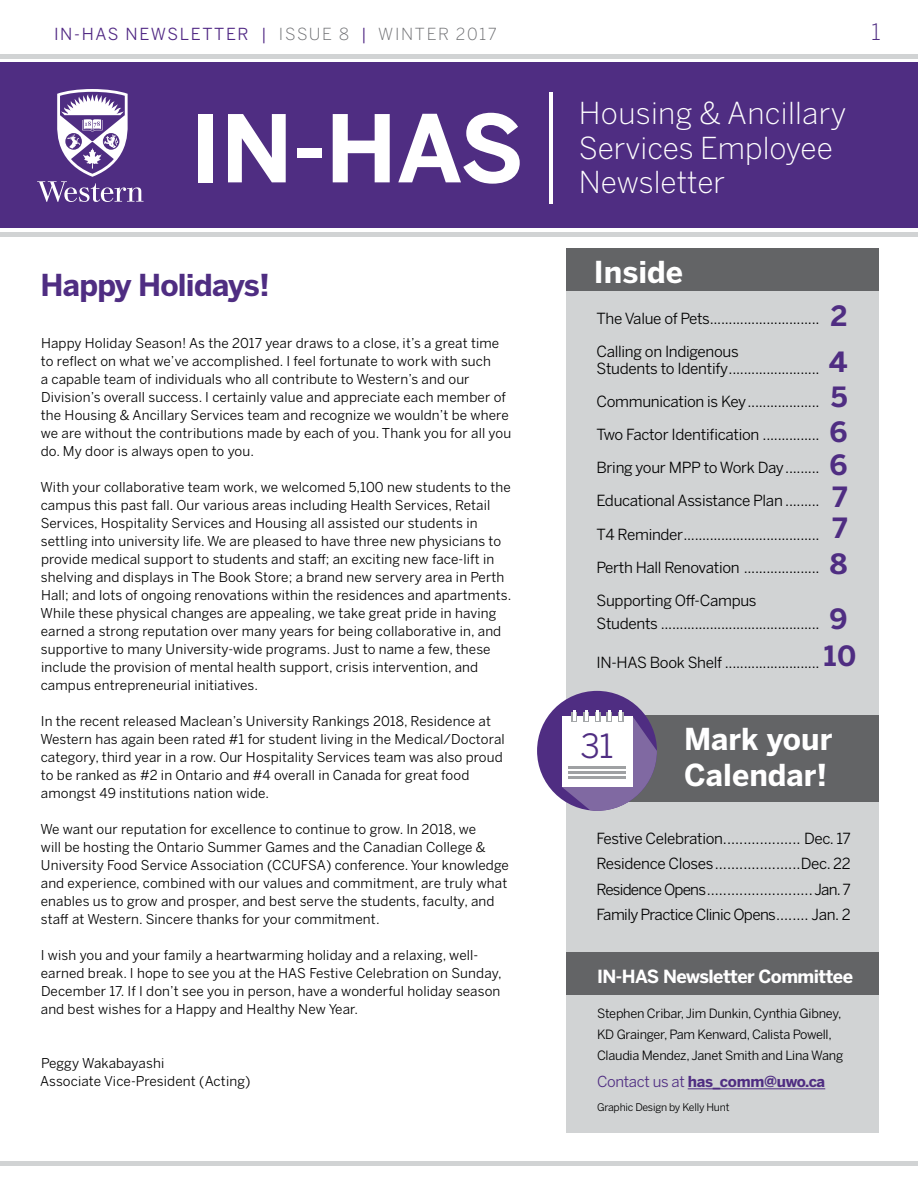
<style>
.page{position:relative;width:918px;height:1188px;background:#fff}
.page>*{position:absolute;margin:0;border:0;box-sizing:border-box;transform-origin:0 0}
.t1{font:700 92.4px "Benton Sans";color:#fff}
.t2{font:33.15px "Benton Sans";color:#4f2d82}
.t3{font:300 30px/34.5px "Benton Sans";color:#fff}
.t4{font:700 30px/36px "Benton Sans";color:#fff}
.t5{font:700 30px "Benton Sans";letter-spacing:-.025em;color:#4f2d82}
.t6{font:700 27.75px/45.5px "Benton Sans";color:#4f2d82}
.t7{font:300 22.5px "Benton Sans";color:#4f2d82}
.t8{font:700 18px "Benton Sans";letter-spacing:-.03em;color:#fff}
.t9{font:16.5px "Benton Sans";letter-spacing:.1em;color:#4f2683}
.t10{font:15.3px/33.2px "Benton Sans";letter-spacing:-.02em;color:#000;text-align:justify}
.t11{font:700 15px "Benton Sans";letter-spacing:-.02em;color:#4f2d82}
.t12{font:13.5px/18px "Benton Sans";letter-spacing:.01em;color:#000}
.t13{font:12.75px/21px "Benton Sans";letter-spacing:-.02em;color:#000}
.t14{font:10.5px "Benton Sans";letter-spacing:-.02em;color:#000}
.s1{font-weight:300;color:#6d6e71}
.s2{font-weight:400}
</style>
<div class="page">
<hr style="left:0;top:54px;width:918px;height:4px;background:#d1d3d4">
<hr style="left:0;top:1161px;width:918px;height:4px;background:#d1d3d4">
<div style="left:0;top:63px;width:918px;height:165px;background:#4f2d82"></div>
<hr style="left:549px;top:92px;width:4px;height:112px;background:#fff">
<svg style="left:37px;top:89px;width:107px;height:113px"></svg>
<div style="left:0;top:232px;width:918px;height:5px;background:#d1d3d4"></div>
<div style="left:566px;top:249px;width:312px;height:883px;background:#d1d3d4"></div>
<div style="left:566px;top:715px;width:312px;height:87px;background:#636466"></div>
<div style="left:566px;top:249px;width:312px;height:42px;background:#636466"></div>
<div style="left:537px;top:691px;width:120px;height:120px;background:#4f2d82;border-radius:50%"></div>
<svg style="left:562px;top:711px;width:95px;height:100px"></svg>
<div style="left:566px;top:952px;width:312px;height:43px;background:#636466"></div>
<hr style="left:688px;top:1088px;width:137px;height:1px;background:#4f2d82">
<p class="t9" style="left:54px;top:24px;width:444px">IN-HAS NEWSLETTER | <span class="s1">ISSUE 8</span> | <span class="s1">WINTER 2017</span></p>
<h3 class="t7" style="left:871px;top:19px;width:11px">1</h3>
<h1 class="t1" style="left:190px;top:94px;width:335px">IN-HAS</h1>
<h3 class="t3" style="left:579px;top:96px;width:269px">Housing &amp; Ancillary<br>Services Employee<br>Newsletter</h3>
<h3 class="t5" style="left:40px;top:268px;width:231px">Happy Holidays!</h3>
<p class="t12" style="left:41px;top:334px;width:472px">Happy Holiday Season! As the 2017 year draws to a close, it’s a great time to reflect on what we’ve accomplished. I feel fortunate to work with such<br>a capable team of individuals who all contribute to Western’s and our Division’s overall success. I certainly value and appreciate each member of the Housing &amp; Ancillary Services team and recognize we wouldn’t be where we are without the contributions made by each of you. Thank you for all you do. My door is always open to you.</p>
<p class="t12" style="left:40px;top:478px;width:472px">With your collaborative team work, we welcomed 5,100 new students to the campus this past fall. Our various areas including Health Services, Retail Services, Hospitality Services and Housing all assisted our students in settling into university life. We are pleased to have three new physicians to provide medical support to students and staff; an exciting new face-lift in shelving and displays in The Book Store; a brand new servery area in Perth Hall; and lots of ongoing renovations within the residences and apartments.<br>While these physical changes are appealing, we take great pride in having earned a strong reputation over many years for being collaborative in, and supportive to many University-wide programs. Just to name a few, these include the provision of mental health support, crisis intervention, and campus entrepreneurial initiatives.</p>
<p class="t12" style="left:40px;top:712px;width:466px">In the recent released Maclean’s University Rankings 2018, Residence at Western has again been rated #1 for student living in the Medical/Doctoral category, third year in a row. Our Hospitality Services team was also proud to be ranked as #2 in Ontario and #4 overall in Canada for great food amongst 49 institutions nation wide.</p>
<p class="t12" style="left:40px;top:820px;width:470px">We want our reputation for excellence to continue to grow. In 2018, we<br>will be hosting the Ontario Summer Games and the Canadian College &amp; University Food Service Association (CCUFSA) conference. Your knowledge and experience, combined with our values and commitment, are truly what enables us to grow and prosper, and best serve the students, faculty, and staff at Western. Sincere thanks for your commitment.</p>
<p class="t12" style="left:41px;top:946px;width:463px">I wish you and your family a heartwarming holiday and a relaxing, well&shy;earned break. I hope to see you at the HAS Festive Celebration on Sunday, December 17. If I don’t see you in person, have a wonderful holiday season and best wishes for a Happy and Healthy New Year.</p>
<p class="t12" style="left:40px;top:1054px;width:212px">Peggy Wakabayashi<br>Associate Vice-President (Acting)</p>
<h3 class="t4" style="left:594px;top:253px;width:91px">Inside</h3>
<h3 class="t6" style="left:829px;top:293px;width:20px">2<br>4</h3>
<p class="t10" style="left:596px;top:301px;width:225px">The Value of Pets.............................<br>Calling on Indigenous</p>
<p class="t10" style="left:596px;top:351px;width:225px">Students to Identify........................<br>Communication is Key...................<br>Two Factor Identification ...............<br>Bring your MPP to Work Day.........<br>Educational Assistance Plan .........<br>T4 Reminder....................................<br>Perth Hall Renovation ....................<br>Supporting Off-Campus</p>
<p class="t10" style="left:596px;top:606px;width:225px">Students ..........................................</p>
<p class="t10" style="left:596px;top:645px;width:225px">IN-HAS Book Shelf .........................</p>
<h3 class="t6" style="left:831px;top:373px;width:18px">5</h3>
<h3 class="t6" style="left:829px;top:409px;width:20px">6</h3>
<h3 class="t6" style="left:829px;top:441px;width:20px">6</h3>
<h3 class="t6" style="left:833px;top:481px;width:16px;line-height:31.3px">7<br>7</h3>
<h3 class="t6" style="left:829px;top:536px;width:20px;line-height:54.6px">8<br>9</h3>
<h3 class="t6" style="left:824px;top:633px;width:34px">10</h3>
<h2 class="t2" style="left:580px;top:726px;width:35px">31</h2>
<h3 class="t4" style="left:684px;top:721px;width:150px">Mark your<br>Calendar!</h3>
<p class="t10" style="left:596px;top:825px;width:256px;line-height:25.5px">Festive Celebration................... Dec. 17<br>Residence Closes.....................Dec. 22<br>Residence Opens..........................Jan. 7<br>Family Practice Clinic Opens</p>
<p class="t10" style="left:811px;top:898px;width:41px">Jan. 2</p>
<h3 class="t8" style="left:597px;top:966px;width:258px">IN-HAS Newsletter Committee</h3>
<p class="t13" style="left:597px;top:1003px;width:248px">Stephen Cribar, Jim Dunkin, Cynthia Gibney,<br>KD Grainger, Pam Kenward, Calista Powell,<br>Claudia Mendez, Janet Smith and Lina Wang</p>
<p class="t11" style="left:597px;top:1073px;width:230px"><span class="s2">Contact us at</span> has_comm@uwo.ca</p>
<p class="t14" style="left:597px;top:1101px;width:134px">Graphic Design by Kelly Hunt</p>
</div>
